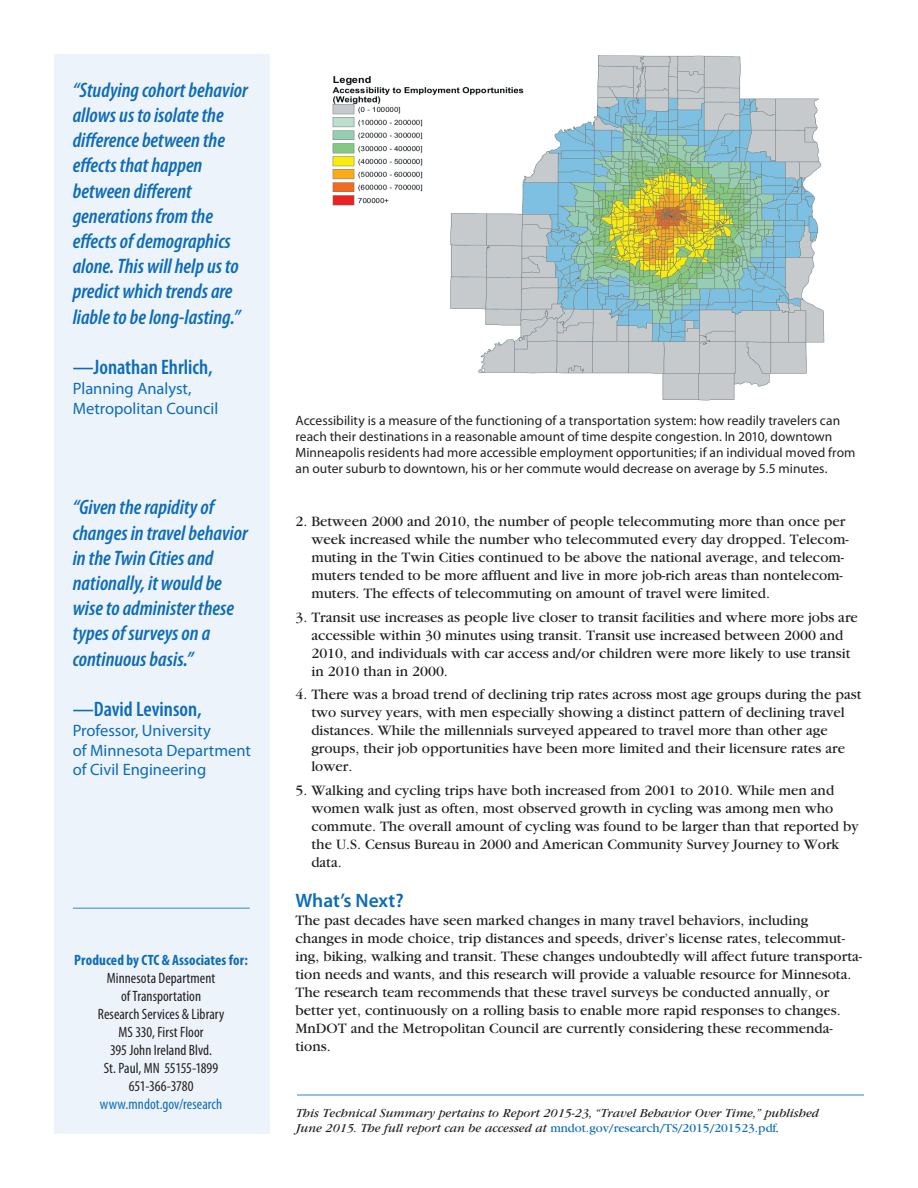
<style>
.page{position:relative;width:918px;height:1188px;background:#fff}
.page>*{position:absolute;margin:0;border:0;box-sizing:border-box;transform-origin:0 0}
.Quote_Blue_Ital{font:italic 600 condensed 21px/25.2px "Myriad Pro";color:#0d6cb6}
.Quote_Name_Credit{font:600 condensed 21px "Myriad Pro";color:#0d6cb6}
.Subhead{font:600 19.5px "Myriad Pro";letter-spacing:-.005em;color:#0d6cb6}
.Quote_Credit_Title{font:16.5px/19.8px "Myriad Pro";color:#0d6cb6}
.Bullet_points{font:15px/18px "Garamond";color:#231f20}
.Bullet_points_-_last{font:15px/18px "Garamond";color:#231f20}
.Sidebar_contact_name{font:condensed 15px/18px "Myriad Pro";letter-spacing:.005em;color:#231f20;text-align:center}
.Sidebar_contact_name-2{font:condensed 15px/18px "Myriad Pro";letter-spacing:.005em;color:#0d6cb6;text-align:center}
.Sidebar_page_2_subhe{font:700 condensed 15px "Myriad Pro";letter-spacing:.005em;color:#0d6cb6}
.Caption_Left_Justifi{font:13.5px/16.2px "Myriad Pro";letter-spacing:.005em;color:#231f20}
.t1{font:italic 12.75px/15.3px "Garamond";color:#231f20}
.s1{color:#231f20}
.s2{font-style:normal;color:#0d6cb6}
</style>
<div class="page">
<div style="left:54px;top:54px;width:216px;height:1080px;background:#edf3fa"></div>
<hr style="left:297px;top:1094px;width:567px;height:2px;background:#6caddf">
<img style="left:332px;top:55px;width:493px;height:346px">
<hr style="left:73px;top:908px;width:177px;height:1px;background:#6caddf">
<p class="Quote_Blue_Ital" style="left:73px;top:78px;width:177px">“Studying cohort behavior allows us to isolate the difference between the effects that happen between different generations from the effects of demographics alone. This will help us to predict which trends are liable to be long-lasting.”</p>
<p class="Quote_Name_Credit" style="left:73px;top:354px;width:141px">—Jonathan Ehrlich,</p>
<p class="Quote_Credit_Title" style="left:73px;top:378px;width:147px">Planning Analyst,<br>Metropolitan Council</p>
<p class="Quote_Blue_Ital" style="left:73px;top:495px;width:177px">“Given the rapidity of changes in travel behavior in the Twin Cities and nationally, it would be wise to administer these types of surveys on a continuous basis.”</p>
<p class="Quote_Name_Credit" style="left:73px;top:696px;width:131px">—David Levinson,</p>
<p class="Quote_Credit_Title" style="left:73px;top:720px;width:180px">Professor, University<br>of Minnesota Department of Civil Engineering</p>
<p class="Sidebar_page_2_subhe" style="left:74px;top:950px;width:175px">Produced by CTC &amp; Associates for:</p>
<p class="Sidebar_contact_name" style="left:98px;top:968px;width:128px">Minnesota Department<br>of Transportation<br>Research Services &amp; Library<br>MS 330, First Floor<br>395 John Ireland Blvd.<br>St. Paul, MN 55155-1899</p>
<p class="Sidebar_contact_name-2" style="left:100px;top:1076px;width:124px"><span class="s1">651-366-3780 </span>www.mndot.gov/research</p>
<p class="Caption_Left_Justifi" style="left:296px;top:412px;width:561px">Accessibility is a measure of the functioning of a transportation system: how readily travelers can reach their destinations in a reasonable amount of time despite congestion. In 2010, downtown Minneapolis residents had more accessible employment opportunities; if an individual moved from an outer suburb to downtown, his or her commute would decrease on average by 5.5 minutes.</p>
<p class="Bullet_points" style="left:311px;top:512px;width:539px;text-indent:-16px">2. Between 2000 and 2010, the number of people telecommuting more than once per week increased while the number who telecommuted every day dropped. Telecom&shy;muting in the Twin Cities continued to be above the national average, and telecom&shy;muters tended to be more affluent and live in more job-rich areas than nontelecom&shy;muters. The effects of telecommuting on amount of travel were limited.</p>
<p class="Bullet_points" style="left:311px;top:608px;width:548px;text-indent:-16px">3. Transit use increases as people live closer to transit facilities and where more jobs are accessible within 30 minutes using transit. Transit use increased between 2000 and 2010, and individuals with car access and/or children were more likely to use transit in 2010 than in 2000.</p>
<p class="Bullet_points" style="left:311px;top:686px;width:552px;text-indent:-16px">4. There was a broad trend of declining trip rates across most age groups during the past two survey years, with men especially showing a distinct pattern of declining travel distances. While the millennials surveyed appeared to travel more than other age groups, their job opportunities have been more limited and their licensure rates are lower.</p>
<p class="Bullet_points_-_last" style="left:311px;top:781px;width:549px;text-indent:-16px">5. Walking and cycling trips have both increased from 2001 to 2010. While men and women walk just as often, most observed growth in cycling was among men who commute. The overall amount of cycling was found to be larger than that reported by the U.S. Census Bureau in 2000 and American Community Survey Journey to Work data.</p>
<p class="Subhead" style="left:296px;top:888px;width:110px">What’s Next?</p>
<p class="Bullet_points_-_last" style="left:296px;top:911px;width:568px">The past decades have seen marked changes in many travel behaviors, including changes in mode choice, trip distances and speeds, driver’s license rates, telecommut&shy;ing, biking, walking and transit. These changes undoubtedly will affect future transporta&shy;tion needs and wants, and this research will provide a valuable resource for Minnesota.<br>The research team recommends that these travel surveys be conducted annually, or better yet, continuously on a rolling basis to enable more rapid responses to changes.<br>MnDOT and the Metropolitan Council are currently considering these recommenda&shy;tions.</p>
<p class="t1" style="left:296px;top:1106px;width:524px">This Technical Summary pertains to Report 2015-23, “Travel Behavior Over Time,” published<br>June 2015. The full report can be accessed at <span class="s2">mndot.gov/research/TS/2015/201523.pdf</span>.</p>
</div>
